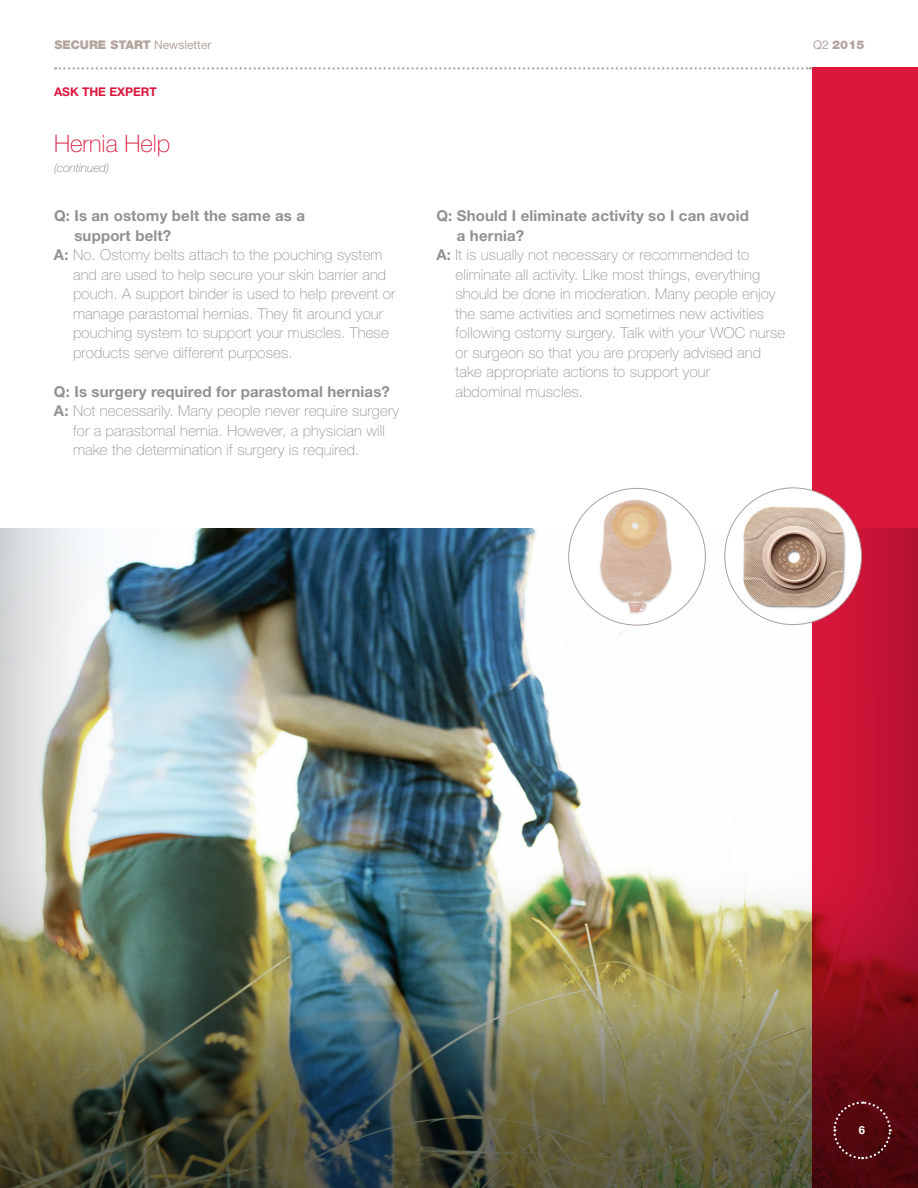
<style>
.page{position:relative;width:918px;height:1188px;background:#fff}
.page>*{position:absolute;margin:0;border:0;box-sizing:border-box;transform-origin:0 0}
.t1{font:100 24px "Helvetica Neue LT Std";color:#db163b}
.t2{font:100 15px "Helvetica Neue LT Std";letter-spacing:.01em;color:#919195}
.t3{font:700 15px "Helvetica Neue LT Std";letter-spacing:.01em;color:#919195}
.t4{font:900 12px "Helvetica Neue LT Std";color:#b4a59f}
.t5{font:700 12px "Helvetica Neue LT Std";color:#db163b}
.t6{font:italic 100 12px "Helvetica Neue LT Std";color:#77777a}
.t7{font:12px "Helvetica Neue LT Std";color:#b4a59f}
.t8{font:700 11.25px "Helvetica Neue LT Std";color:#fff}
.s1{font-weight:400}
.s2{font-weight:700}
</style>
<div class="page">
<div style="left:0;top:518px;width:918px;height:670px;background:#000;opacity:.55"></div>
<svg style="left:55px;top:67px;width:756px;height:3px"></svg>
<svg style="left:812px;top:67px;width:106px;height:1121px;background:#be1230"></svg>
<svg style="left:832px;top:1100px;width:60px;height:60px;background:#5a1218"></svg>
<div style="left:569px;top:488px;width:136px;height:137px;background:#fff;border-radius:50%"></div>
<img style="left:589px;top:496px;width:93px;height:124px">
<div style="left:725px;top:488px;width:136px;height:137px;background:#fff;border-radius:50%"></div>
<img style="left:736px;top:501px;width:120px;height:120px">
<p class="t4" style="left:54px;top:37px;width:35px">SECURE</p>
<p class="t4" style="left:110px;top:37px;width:17px">START</p>
<p class="t7" style="left:154px;top:37px;width:59px">Newsletter</p>
<p class="t4" style="left:813px;top:37px;width:53px"><span class="s1">Q2</span> 2015</p>
<p class="t5" style="left:54px;top:84px;width:104px">ASK THE EXPERT</p>
<h1 class="t1" style="left:54px;top:130px;width:118px">Hernia Help</h1>
<p class="t6" style="left:54px;top:161px;width:57px">(continued)</p>
<p class="t3" style="left:54px;top:207px;width:253px">Q: Is an ostomy belt the same as a</p>
<p class="t3" style="left:74px;top:226px;width:98px">support belt?</p>
<p class="t2" style="left:54px;top:247px;width:330px"><span class="s2">A:</span> No. Ostomy belts attach to the pouching system</p>
<p class="t2" style="left:73px;top:266px;width:315px">and are used to help secure your skin barrier and</p>
<p class="t2" style="left:73px;top:286px;width:324px">pouch. A support binder is used to help prevent or</p>
<p class="t2" style="left:73px;top:305px;width:311px">manage parastomal hernias. They fit around your</p>
<p class="t2" style="left:73px;top:325px;width:317px">pouching system to support your muscles. These</p>
<p class="t2" style="left:73px;top:344px;width:221px">products serve different purposes.</p>
<p class="t3" style="left:54px;top:382px;width:337px">Q: Is surgery required for parastomal hernias?</p>
<p class="t2" style="left:54px;top:403px;width:347px"><span class="s2">A:</span> Not necessarily. Many people never require surgery</p>
<p class="t2" style="left:73px;top:422px;width:314px">for a parastomal hernia. However, a physician will</p>
<p class="t2" style="left:73px;top:442px;width:288px">make the determination if surgery is required.</p>
<p class="t3" style="left:436px;top:207px;width:314px">Q: Should I eliminate activity so I can avoid</p>
<p class="t3" style="left:457px;top:226px;width:69px">a hernia?</p>
<p class="t2" style="left:436px;top:247px;width:314px"><span class="s2">A:</span> It is usually not necessary or recommended to</p>
<p class="t2" style="left:456px;top:266px;width:306px">eliminate all activity. Like most things, everything</p>
<p class="t2" style="left:456px;top:286px;width:322px">should be done in moderation. Many people enjoy</p>
<p class="t2" style="left:456px;top:305px;width:310px">the same activities and sometimes new activities</p>
<p class="t2" style="left:456px;top:325px;width:331px">following ostomy surgery. Talk with your WOC nurse</p>
<p class="t2" style="left:456px;top:344px;width:307px">or surgeon so that you are properly advised and</p>
<p class="t2" style="left:456px;top:364px;width:256px">take appropriate actions to support your</p>
<p class="t2" style="left:456px;top:383px;width:129px">abdominal muscles.</p>
<p class="t8" style="left:859px;top:1123px;width:8px">6</p>
</div>
